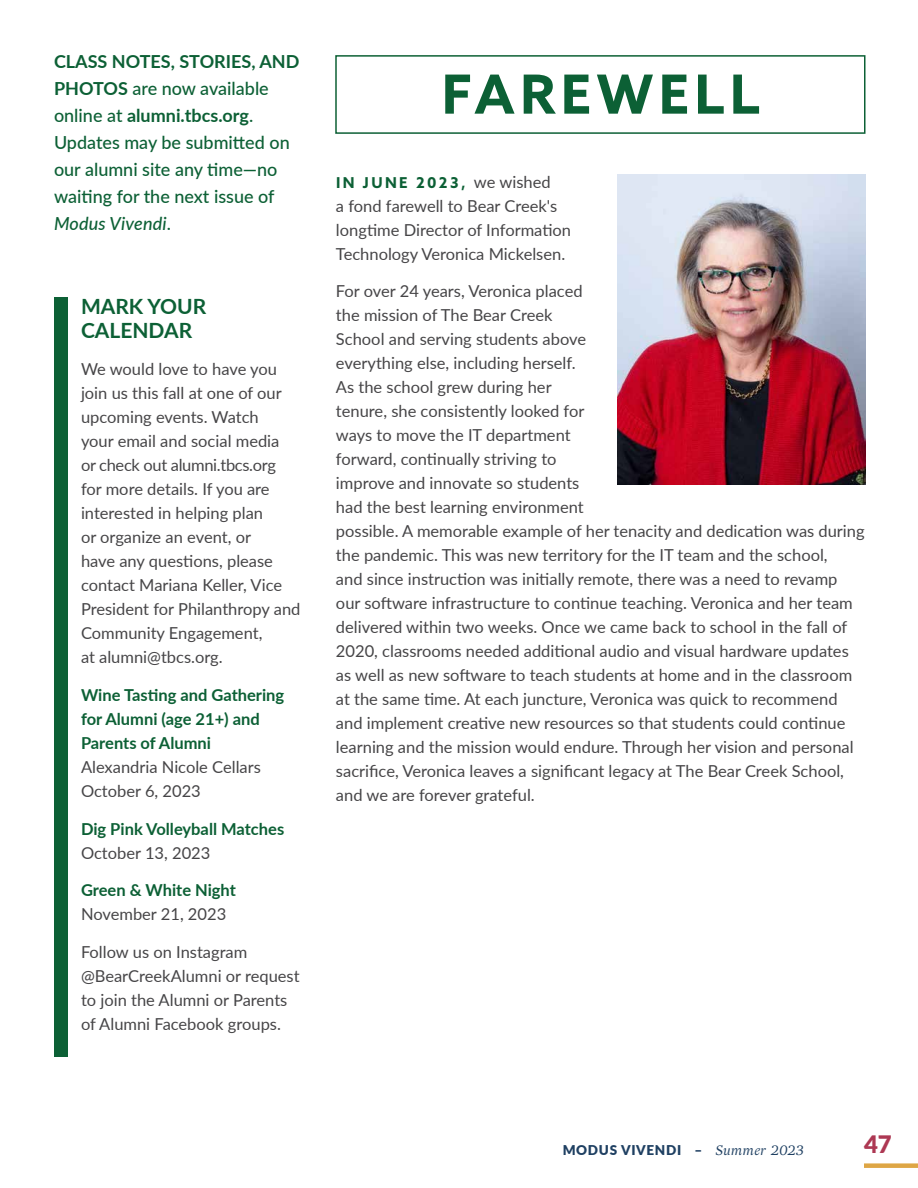
<style>
.page{position:relative;width:918px;height:1188px;background:#fff}
.page>*{position:absolute;margin:0;border:0;box-sizing:border-box;transform-origin:0 0}
.t1{font:700 54px "Azo Sans";letter-spacing:.1em;color:#0c6035}
.t2{font:900 24px "Lato";color:#ad3853}
.t3{font:700 21px/24px "Lato";color:#0c6035}
.t4{font:500 18px/27px "Lato";color:#0c6035}
.t5{font:16.5px/24px "Lato";color:#464547}
.t6{font:700 16.5px/24px "Lato";color:#0c6035}
.t7{font:700 15px "Azo Sans";letter-spacing:.16em;color:#0c6035}
.t8{font:900 13.5px "Lato";letter-spacing:.05em;color:#1f4062}
.s1{font-weight:700}
.s2{font-style:italic}
.s3{font-family:"Lato";font-weight:400;font-size:16.5px;color:#464547}
.s4{font-family:"Adriane Text";font-weight:400;font-style:italic}
</style>
<div class="page">
<div style="left:864px;top:1163px;width:54px;height:5px;background:#dea645"></div>
<div style="left:335px;top:55px;width:531px;height:79px;border:2px solid #0c6035"></div>
<div style="left:54px;top:297px;width:14px;height:759px;background:#0c6035"></div>
<img style="left:617px;top:174px;width:248px;height:310px">
<p class="t4" style="left:54px;top:48px;width:247px"><span class="s1">CLASS NOTES, STORIES, AND<br>PHOTOS</span> are now available online at <span class="s1">alumni.tbcs.org</span>.<br>Updates may be submitted on our alumni site any time—no waiting for the next issue of<br><span class="s2">Modus Vivendi</span>.</p>
<p class="t3" style="left:81px;top:293px;width:127px">MARK YOUR<br>CALENDAR</p>
<p class="t5" style="left:81px;top:357px;width:221px">We would love to have you join us this fall at one of our upcoming events. Watch<br>your email and social media<br>or check out alumni.tbcs.org for more details. If you are interested in helping plan<br>or organize an event, or<br>have any questions, please contact Mariana Keller, Vice<br>President for Philanthropy and<br>Community Engagement,<br>at alumni@tbcs.org.</p>
<p class="t6" style="left:81px;top:682px;width:205px">Wine Tasting and Gathering for Alumni (age 21+) and<br>Parents of Alumni</p>
<p class="t5" style="left:81px;top:754px;width:181px">Alexandria Nicole Cellars<br>October 6, 2023</p>
<p class="t6" style="left:81px;top:816px;width:205px">Dig Pink Volleyball Matches</p>
<p class="t5" style="left:81px;top:840px;width:131px">October 13, 2023</p>
<p class="t6" style="left:81px;top:877px;width:156px">Green &amp; White Night</p>
<p class="t5" style="left:81px;top:901px;width:147px">November 21, 2023</p>
<p class="t5" style="left:81px;top:939px;width:220px">Follow us on Instagram @BearCreekAlumni or request to join the Alumni or Parents of Alumni Facebook groups.</p>
<h1 class="t1" style="left:442px;top:59px;width:320px">FAREWELL</h1>
<p class="t7" style="left:336px;top:172px;width:216px">IN JUNE 2023, <span class="s3">we wished</span></p>
<p class="t5" style="left:336px;top:193px;width:237px">a fond farewell to Bear Creek's longtime Director of Information<br>Technology Veronica Mickelsen.</p>
<p class="t5" style="left:336px;top:279px;width:530px">For over 24 years, Veronica placed<br>the mission of The Bear Creek<br>School and serving students above<br>everything else, including herself.<br>As the school grew during her<br>tenure, she consistently looked for<br>ways to move the IT department<br>forward, continually striving to<br>improve and innovate so students<br>had the best learning environment<br>possible. A memorable example of her tenacity and dedication was during the pandemic. This was new territory for the IT team and the school,<br>and since instruction was initially remote, there was a need to revamp our software infrastructure to continue teaching. Veronica and her team delivered within two weeks. Once we came back to school in the fall of 2020, classrooms needed additional audio and visual hardware updates as well as new software to teach students at home and in the classroom at the same time. At each juncture, Veronica was quick to recommend and implement creative new resources so that students could continue learning and the mission would endure. Through her vision and personal sacrifice, Veronica leaves a significant legacy at The Bear Creek School, and we are forever grateful.</p>
<p class="t8" style="left:563px;top:1140px;width:242px">MODUS VIVENDI – <span class="s4">Summer 2023</span></p>
<h2 class="t2" style="left:864px;top:1127px;width:29px">47</h2>
</div>
